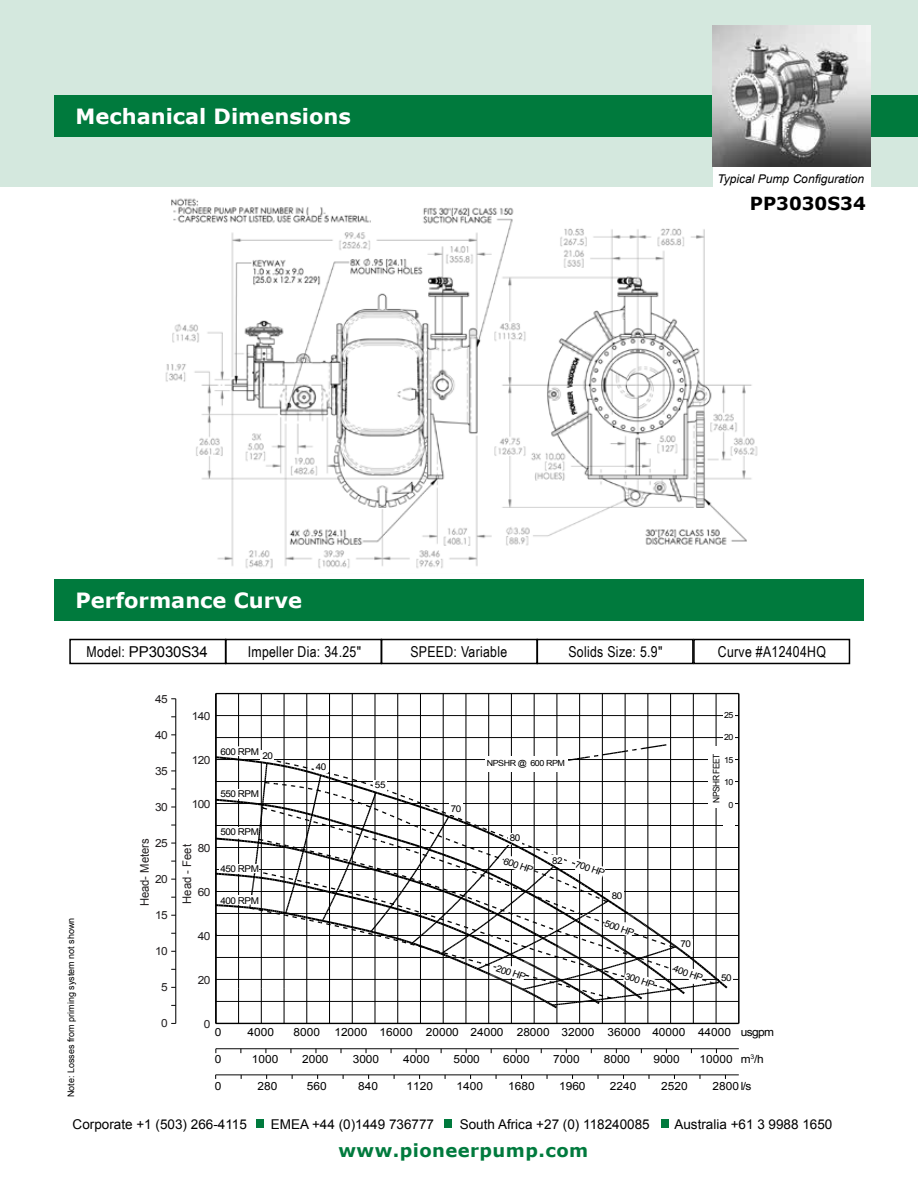
<style>
.page{position:relative;width:918px;height:1188px;background:#fff}
.page>*{position:absolute;margin:0;border:0;box-sizing:border-box;transform-origin:0 0}
.t1{font:700 21px "Verdana";color:#fff}
.t2{font:700 18px "Verdana";letter-spacing:.025em;color:#007a3d}
.t3{font:700 18px "Verdana";color:#000}
.t4{font:15px "Arial Narrow";letter-spacing:.02em;color:#000}
.t5{font:15px "Arial";letter-spacing:-.01em;color:#000}
.t6{font:13.5px "Arial";color:#000}
.t7{font:italic 12px "Arial";color:#000}
.t8{font:11.85px "Arial";color:#221f20;scale:.94 1}
.t9{font:11.25px "Arial";color:#000;scale:1.06 1}
.t10{font:11.25px "Arial";letter-spacing:-.05em;color:#221f20;scale:1.06 1}
.t11{font:9.45px "Arial";color:#000;scale:1.05 1}
.t12{font:9.3px "Arial";letter-spacing:-.05em;color:#000;scale:1.06 1}
.t13{font:9px "Arial";color:#000}
.t14{font:9px "Arial";letter-spacing:-.05em;color:#000;scale:.94 1}
.t15{font:8.4px "Arial";letter-spacing:-.05em;color:#000;scale:1.06 1}
.s1{font-family:"Arial Narrow"}
</style>
<div class="page">
<div style="left:0;top:0;width:918px;height:186px;background:#d4e8de"></div>
<div style="left:54px;top:95px;width:864px;height:41px;background:#007a3d"></div>
<img style="left:165px;top:198px;width:593px;height:371px">
<div style="left:54px;top:579px;width:810px;height:41px;background:#007a3d"></div>
<div style="left:713px;top:26px;width:157px;height:171px;background:#fff"></div>
<img style="left:713px;top:26px;width:157px;height:141px">
<div style="left:69px;top:639px;width:157px;height:25px;border:2px solid #000"></div>
<div style="left:225px;top:639px;width:157px;height:25px;border:2px solid #000"></div>
<div style="left:381px;top:639px;width:157px;height:25px;border:2px solid #000"></div>
<div style="left:537px;top:639px;width:157px;height:25px;border:2px solid #000"></div>
<div style="left:693px;top:639px;width:157px;height:25px;border:2px solid #000"></div>
<div style="left:444px;top:1119px;width:8px;height:9px;background:#007a3d"></div>
<div style="left:256px;top:1119px;width:7px;height:9px;background:#007a3d"></div>
<div style="left:661px;top:1119px;width:8px;height:9px;background:#007a3d"></div>
<hr style="left:738px;top:694px;width:2px;height:329px;background:#000">
<hr style="left:216px;top:693px;width:523px;height:1px;background:#000">
<hr style="left:216px;top:1023px;width:523px;height:1px;background:#000">
<hr style="left:175px;top:699px;width:1px;height:324px;background:#000">
<hr style="left:215px;top:694px;width:2px;height:329px;background:#000">
<hr style="left:216px;top:1048px;width:523px;height:1px;background:#000">
<hr style="left:216px;top:715px;width:509px;height:1px;background:#000">
<hr style="left:238px;top:694px;width:1px;height:52px;background:#000">
<hr style="left:261px;top:694px;width:1px;height:294px;background:#000">
<hr style="left:284px;top:694px;width:1px;height:294px;background:#000">
<hr style="left:306px;top:694px;width:1px;height:329px;background:#000">
<hr style="left:329px;top:694px;width:1px;height:329px;background:#000">
<hr style="left:352px;top:694px;width:1px;height:329px;background:#000">
<hr style="left:375px;top:694px;width:1px;height:329px;background:#000">
<hr style="left:397px;top:694px;width:1px;height:329px;background:#000">
<hr style="left:420px;top:694px;width:1px;height:329px;background:#000">
<hr style="left:443px;top:694px;width:1px;height:329px;background:#000">
<hr style="left:466px;top:694px;width:1px;height:329px;background:#000">
<hr style="left:488px;top:694px;width:1px;height:329px;background:#000">
<hr style="left:511px;top:694px;width:1px;height:66px;background:#000">
<hr style="left:534px;top:694px;width:1px;height:66px;background:#000">
<hr style="left:557px;top:694px;width:1px;height:66px;background:#000">
<hr style="left:579px;top:694px;width:1px;height:167px;background:#000">
<hr style="left:602px;top:694px;width:1px;height:329px;background:#000">
<hr style="left:625px;top:694px;width:1px;height:228px;background:#000">
<hr style="left:648px;top:694px;width:1px;height:285px;background:#000">
<hr style="left:670px;top:694px;width:1px;height:329px;background:#000">
<hr style="left:693px;top:694px;width:1px;height:277px;background:#000">
<hr style="left:716px;top:694px;width:1px;height:52px;background:#000">
<hr style="left:511px;top:975px;width:1px;height:48px;background:#000">
<hr style="left:648px;top:988px;width:1px;height:35px;background:#000">
<hr style="left:693px;top:984px;width:1px;height:39px;background:#000">
<hr style="left:625px;top:935px;width:1px;height:88px;background:#000">
<hr style="left:579px;top:874px;width:1px;height:149px;background:#000">
<hr style="left:557px;top:865px;width:1px;height:158px;background:#000">
<hr style="left:534px;top:768px;width:1px;height:255px;background:#000">
<hr style="left:716px;top:799px;width:1px;height:224px;background:#000">
<hr style="left:238px;top:988px;width:1px;height:35px;background:#000">
<hr style="left:261px;top:988px;width:1px;height:35px;background:#000">
<hr style="left:284px;top:988px;width:1px;height:35px;background:#000">
<svg style="left:216px;top:737px;width:523px;height:273px"></svg>
<div style="left:708px;top:746px;width:16px;height:62px;background:#fff"></div>
<div style="left:723px;top:706px;width:12px;height:128px;background:#fff"></div>
<div style="left:485px;top:756px;width:83px;height:16px;background:#fff"></div>
<hr style="left:216px;top:1075px;width:523px;height:1px;background:#000">
<h1 class="t1" style="left:76px;top:101px;width:277px">Mechanical Dimensions</h1>
<h1 class="t1" style="left:76px;top:585px;width:228px">Performance Curve</h1>
<p class="t7" style="left:718px;top:171px;width:148px">Typical Pump Configuration</p>
<h2 class="t3" style="left:750px;top:191px;width:117px">PP3030S34</h2>
<h3 class="t5" style="left:87px;top:642px;width:123px"><span class="s1">Model:</span> PP3030S34</h3>
<h3 class="t4" style="left:248px;top:641px;width:115px">Impeller Dia: 34.25"</h3>
<h3 class="t4" style="left:410px;top:640px;width:98px">SPEED: Variable</h3>
<h3 class="t4" style="left:568px;top:640px;width:95px">Solids Size: 5.9"</h3>
<h3 class="t4" style="left:718px;top:641px;width:110px">Curve #A12404HQ</h3>
<p class="t13" style="left:65px;top:1097px;width:181px;rotate:-90deg">Note: Losses from priming system not shown</p>
<p class="t10" style="left:155px;top:692px;width:13px">45</p>
<p class="t10" style="left:155px;top:728px;width:13px">40</p>
<p class="t10" style="left:155px;top:764px;width:13px">35</p>
<p class="t10" style="left:155px;top:800px;width:13px">30</p>
<p class="t10" style="left:155px;top:836px;width:13px">25</p>
<p class="t10" style="left:155px;top:872px;width:13px">20</p>
<p class="t10" style="left:155px;top:908px;width:13px">15</p>
<p class="t10" style="left:155px;top:944px;width:13px">10</p>
<p class="t10" style="left:161px;top:980px;width:8px">5</p>
<p class="t10" style="left:161px;top:1016px;width:8px">0</p>
<p class="t15" style="left:724px;top:709px;width:10px">25</p>
<p class="t15" style="left:724px;top:732px;width:10px">20</p>
<p class="t15" style="left:724px;top:754px;width:10px">15</p>
<p class="t15" style="left:724px;top:777px;width:10px">10</p>
<p class="t15" style="left:729px;top:799px;width:6px">0</p>
<p class="t10" style="left:192px;top:709px;width:19px">140</p>
<p class="t10" style="left:192px;top:753px;width:19px">120</p>
<p class="t10" style="left:192px;top:797px;width:19px">100</p>
<p class="t10" style="left:198px;top:841px;width:13px">80</p>
<p class="t10" style="left:198px;top:885px;width:13px">60</p>
<p class="t10" style="left:198px;top:929px;width:13px">40</p>
<p class="t10" style="left:198px;top:973px;width:13px">20</p>
<p class="t10" style="left:204px;top:1017px;width:8px">0</p>
<p class="t12" style="left:221px;top:745px;width:38px">600 RPM</p>
<p class="t12" style="left:221px;top:787px;width:38px">550 RPM</p>
<p class="t12" style="left:221px;top:826px;width:38px">500 RPM</p>
<p class="t12" style="left:221px;top:862px;width:38px">450 RPM</p>
<p class="t12" style="left:221px;top:894px;width:38px">400 RPM</p>
<p class="t12" style="left:262px;top:749px;width:11px">20</p>
<p class="t14" style="left:710px;top:803px;width:54px;rotate:-90deg">NPSHR FEET</p>
<p class="t15" style="left:487px;top:758px;width:75px">NPSHR @ 600 RPM</p>
<p class="t12" style="left:316px;top:761px;width:11px">40</p>
<p class="t12" style="left:375px;top:779px;width:11px">55</p>
<p class="t12" style="left:451px;top:802px;width:11px">70</p>
<p class="t12" style="left:510px;top:832px;width:11px">80</p>
<p class="t8" style="left:137px;top:906px;width:74px;rotate:-90deg">Head- Meters</p>
<p class="t8" style="left:179px;top:904px;width:65px;rotate:-90deg">Head - Feet</p>
<p class="t12" style="left:552px;top:855px;width:11px">82</p>
<p class="t11" style="left:506px;top:855px;width:30px;rotate:18deg">600 HP</p>
<p class="t11" style="left:577px;top:858px;width:30px;rotate:18deg">700 HP</p>
<p class="t12" style="left:612px;top:890px;width:11px">80</p>
<p class="t11" style="left:607px;top:917px;width:30px;rotate:18deg">500 HP</p>
<p class="t12" style="left:681px;top:938px;width:11px">70</p>
<p class="t11" style="left:498px;top:962px;width:30px;rotate:18deg">200 HP</p>
<p class="t11" style="left:675px;top:963px;width:30px;rotate:18deg">400 HP</p>
<p class="t11" style="left:627px;top:970px;width:30px;rotate:18deg">300 HP</p>
<p class="t12" style="left:721px;top:971px;width:11px">50</p>
<p class="t9" style="left:215px;top:1025px;width:8px">0</p>
<p class="t9" style="left:248px;top:1025px;width:26px">4000</p>
<p class="t9" style="left:294px;top:1025px;width:26px">8000</p>
<p class="t9" style="left:334px;top:1025px;width:376px">12000 16000 20000 24000 28000 32000 36000 40000 44000</p>
<p class="t9" style="left:215px;top:1052px;width:8px">0</p>
<p class="t9" style="left:252px;top:1052px;width:26px">1000</p>
<p class="t9" style="left:302px;top:1052px;width:26px">2000</p>
<p class="t9" style="left:353px;top:1052px;width:26px">3000</p>
<p class="t9" style="left:403px;top:1052px;width:26px">4000</p>
<p class="t9" style="left:453px;top:1052px;width:26px">5000</p>
<p class="t9" style="left:503px;top:1052px;width:26px">6000</p>
<p class="t9" style="left:553px;top:1052px;width:26px">7000</p>
<p class="t9" style="left:604px;top:1052px;width:26px">8000</p>
<p class="t9" style="left:653px;top:1052px;width:26px">9000</p>
<p class="t9" style="left:700px;top:1052px;width:33px">10000</p>
<p class="t9" style="left:741px;top:1025px;width:33px">usgpm</p>
<p class="t9" style="left:741px;top:1052px;width:23px">m<sup>3</sup>/h</p>
<p class="t9" style="left:215px;top:1079px;width:8px">0</p>
<p class="t9" style="left:258px;top:1079px;width:20px">280</p>
<p class="t9" style="left:307px;top:1079px;width:20px">560</p>
<p class="t9" style="left:358px;top:1079px;width:20px">840</p>
<p class="t9" style="left:407px;top:1079px;width:26px">1120</p>
<p class="t9" style="left:457px;top:1079px;width:26px">1400</p>
<p class="t9" style="left:508px;top:1079px;width:26px">1680</p>
<p class="t9" style="left:559px;top:1079px;width:26px">1960</p>
<p class="t9" style="left:610px;top:1079px;width:26px">2240</p>
<p class="t9" style="left:661px;top:1079px;width:26px">2520</p>
<p class="t9" style="left:712px;top:1079px;width:38px">2800 l/s</p>
<p class="t6" style="left:73px;top:1116px;width:176px">Corporate +1 (503) 266-4115</p>
<p class="t6" style="left:271px;top:1116px;width:165px">EMEA +44 (0)1449 736777</p>
<p class="t6" style="left:460px;top:1116px;width:191px">South Africa +27 (0) 118240085</p>
<p class="t6" style="left:674px;top:1116px;width:159px">Australia +61 3 9988 1650</p>
<h2 class="t2" style="left:339px;top:1138px;width:251px">www.pioneerpump.com</h2>
</div>
